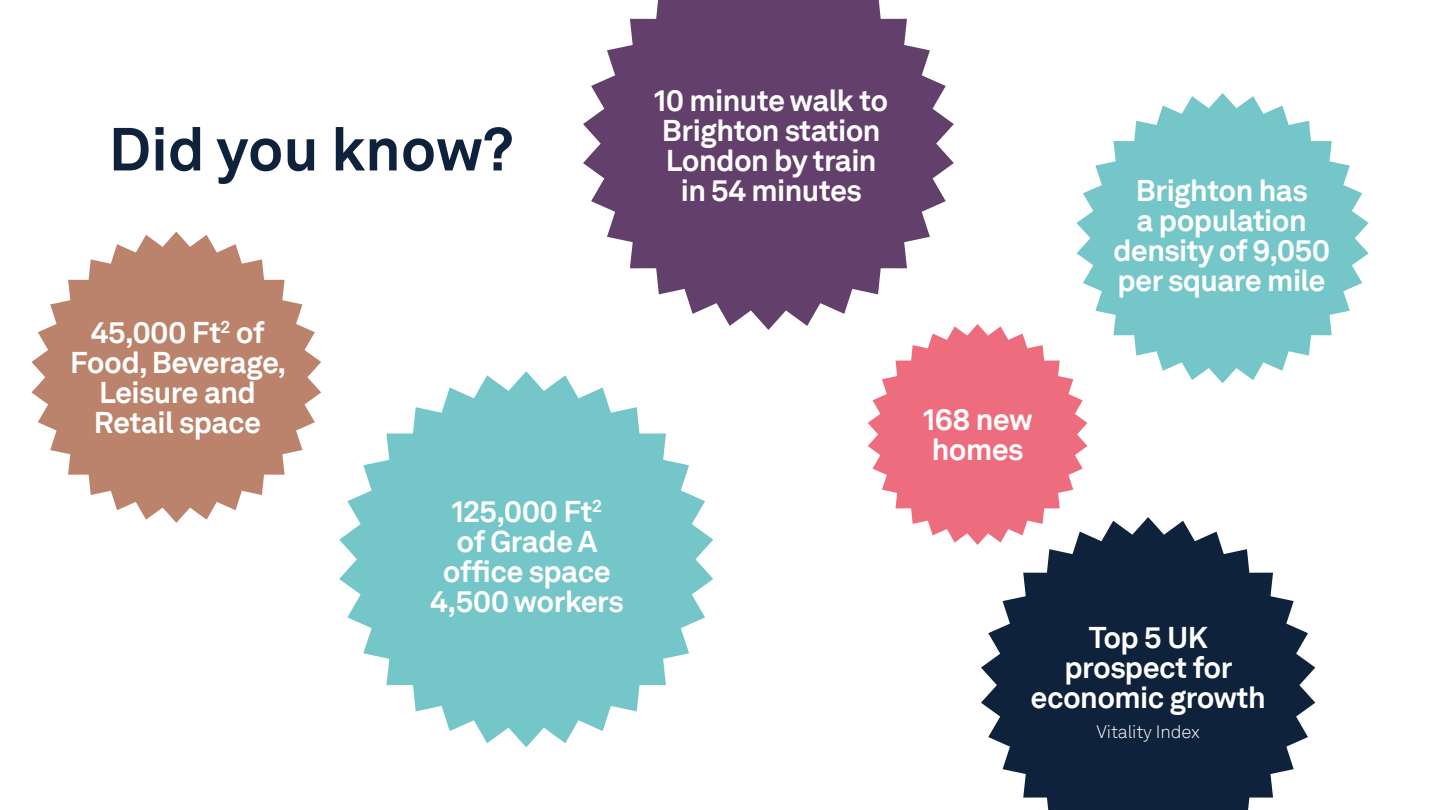
<style>
.page{position:relative;width:1440px;height:810px;background:#fff}
.page>*{position:absolute;margin:0;border:0;box-sizing:border-box;transform-origin:0 0}
.t1{font:700 60px "Akkurat LLTT";color:#0f223b}
.t2{font:700 30px/30px "Akkurat LLTT";letter-spacing:-.02em;color:#fff;text-align:center}
.t3{font:300 18px "Akkurat LLTT";letter-spacing:-.005em;color:#fff}
</style>
<div class="page">
<svg style="left:868px;top:324px;width:220px;height:221px;fill:#ed6c7e"></svg>
<svg style="left:339px;top:371px;width:374px;height:376px;fill:#74c6c8"></svg>
<svg style="left:981px;top:517px;width:334px;height:293px;fill:#0f223b"></svg>
<svg style="left:32px;top:232px;width:289px;height:291px;fill:#bb836b"></svg>
<svg style="left:583px;top:0;width:371px;height:330px;fill:#63406c"></svg>
<svg style="left:1077px;top:93px;width:292px;height:290px;fill:#74c6c8"></svg>
<h1 class="t1" style="left:109px;top:103px;width:407px">Did you know?</h1>
<p class="t2" style="left:654px;top:83px;width:235px">10 minute walk to<br>Brighton station<br>London by train in 54 minutes</p>
<p class="t2" style="left:70px;top:316px;width:218px">45,000 Ft<sup>2</sup> of<br>Food, Beverage,<br>Leisure and<br>Retail space</p>
<p class="t2" style="left:430px;top:495px;width:195px">125,000 Ft<sup>2<br></sup>of Grade A office space<br>4,500 workers</p>
<p class="t2" style="left:923px;top:402px;width:111px;text-align:left">168 new homes</p>
<p class="t2" style="left:1113px;top:174px;width:219px">Brighton has<br>a population density of 9,050 per square mile</p>
<p class="t2" style="left:1031px;top:620px;width:237px">Top 5 UK prospect for economic growth</p>
<p class="t3" style="left:1096px;top:719px;width:105px">Vitality Index</p>
</div>
